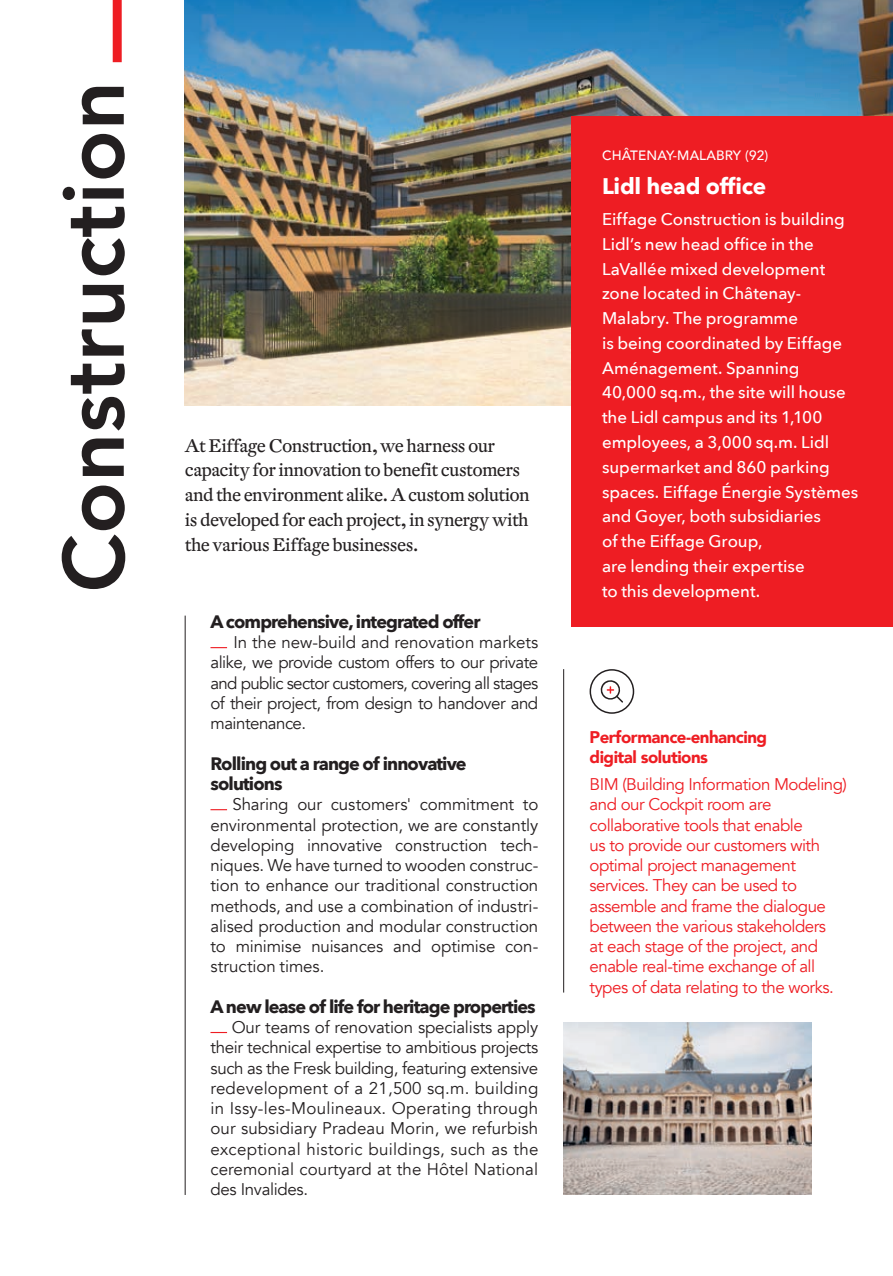
<style>
.page{position:relative;width:893px;height:1276px;background:#fff}
.page>*{position:absolute;margin:0;border:0;box-sizing:border-box;transform-origin:0 0}
.t1{font:800 85.5px "Avenir";color:#231f20}
.t2{font:700 22.5px "Avenir Next";letter-spacing:-.01em;color:#fff}
.t3{font:18px/24.8px "DTL Fleischmann ST";letter-spacing:-.035em;color:#231f20}
.t4{font:700 18px/20.2px "Avenir Next";letter-spacing:-.05em;color:#231f20}
.t5{font:16.88px/20.2px "Avenir";letter-spacing:-.01em;color:#231f20;text-align:justify}
.t6{font:500 16.88px/24.8px "Avenir Next";color:#fff}
.t7{font:16.88px/20.2px "Avenir";letter-spacing:-.03em;color:#ee1d23}
.t8{font:900 16.88px/20.2px "Avenir";letter-spacing:-.03em;color:#ee1d23}
.t9{font:500 13.5px "Avenir";letter-spacing:.01em;color:#fff}
</style>
<div class="page">
<img style="left:185px;top:0;width:708px;height:405px">
<svg style="left:112px;top:0;width:10px;height:63px"></svg>
<svg style="left:210px;top:647px;width:17px;height:1px"></svg>
<svg style="left:210px;top:809px;width:17px;height:1px"></svg>
<svg style="left:210px;top:1032px;width:17px;height:1px"></svg>
<div style="left:571px;top:116px;width:322px;height:510px;background:#ee1d23"></div>
<hr style="left:563px;top:669px;width:1px;height:323px;background:#231f20">
<hr style="left:185px;top:615px;width:1px;height:580px;background:#231f20">
<svg style="left:590px;top:669px;width:44px;height:45px"></svg>
<img style="left:564px;top:1022px;width:248px;height:173px">
<h1 class="t1" style="left:27px;top:592px;width:513px;rotate:-90deg">Construction</h1>
<p class="t3" style="left:185px;top:433px;width:346px">At Eiffage Construction, we harness our capacity for innovation to benefit customers and the environment alike. A custom solution is developed for each project, in synergy with the various Eiffage businesses.</p>
<p class="t4" style="left:210px;top:611px;width:272px">A comprehensive, integrated offer</p>
<p class="t5" style="left:210px;top:632px;width:329px;text-indent:23px">In the new-build and renovation markets alike, we provide custom offers to our private and public sector customers, covering all stages of their project, from design to handover and maintenance.</p>
<p class="t4" style="left:210px;top:753px;width:258px">Rolling out a range of innovative solutions</p>
<p class="t5" style="left:210px;top:794px;width:329px;text-indent:22px">Sharing our customers' commitment to environmental protection, we are constantly developing innovative construction tech&shy;niques. We have turned to wooden construc&shy;tion to enhance our traditional construction methods, and use a combination of industri&shy;alised production and modular construction to minimise nuisances and optimise con&shy;struction times.</p>
<p class="t4" style="left:210px;top:996px;width:327px">A new lease of life for heritage properties</p>
<p class="t5" style="left:210px;top:1017px;width:329px;text-indent:21px">Our teams of renovation specialists apply their technical expertise to ambitious projects such as the Fresk building, featuring extensive redevelopment of a 21,500 sq.m. building in Issy-les-Moulineaux. Operating through our subsidiary Pradeau Morin, we refurbish exceptional historic buildings, such as the ceremonial courtyard at the Hôtel National des Invalides.</p>
<p class="t9" style="left:602px;top:144px;width:168px">CHÂTENAY-MALABRY (92)</p>
<h2 class="t2" style="left:602px;top:167px;width:166px">Lidl head office</h2>
<p class="t6" style="left:602px;top:206px;width:258px">Eiffage Construction is building<br>Lidl’s new head office in the<br>LaVallée mixed development zone located in Châtenay-<br>Malabry. The programme<br>is being coordinated by Eiffage<br>Aménagement. Spanning<br>40,000 sq.m., the site will house the Lidl campus and its 1,100 employees, a 3,000 sq.m. Lidl supermarket and 860 parking spaces. Eiffage Énergie Systèmes and Goyer, both subsidiaries<br>of the Eiffage Group,<br>are lending their expertise<br>to this development.</p>
<p class="t8" style="left:590px;top:726px;width:179px">Performance-enhancing digital solutions</p>
<p class="t7" style="left:590px;top:774px;width:259px">BIM (Building Information Modeling) and our Cockpit room are collaborative tools that enable<br>us to provide our customers with optimal project management services. They can be used to assemble and frame the dialogue between the various stakeholders<br>at each stage of the project, and enable real-time exchange of all types of data relating to the works.</p>
</div>
